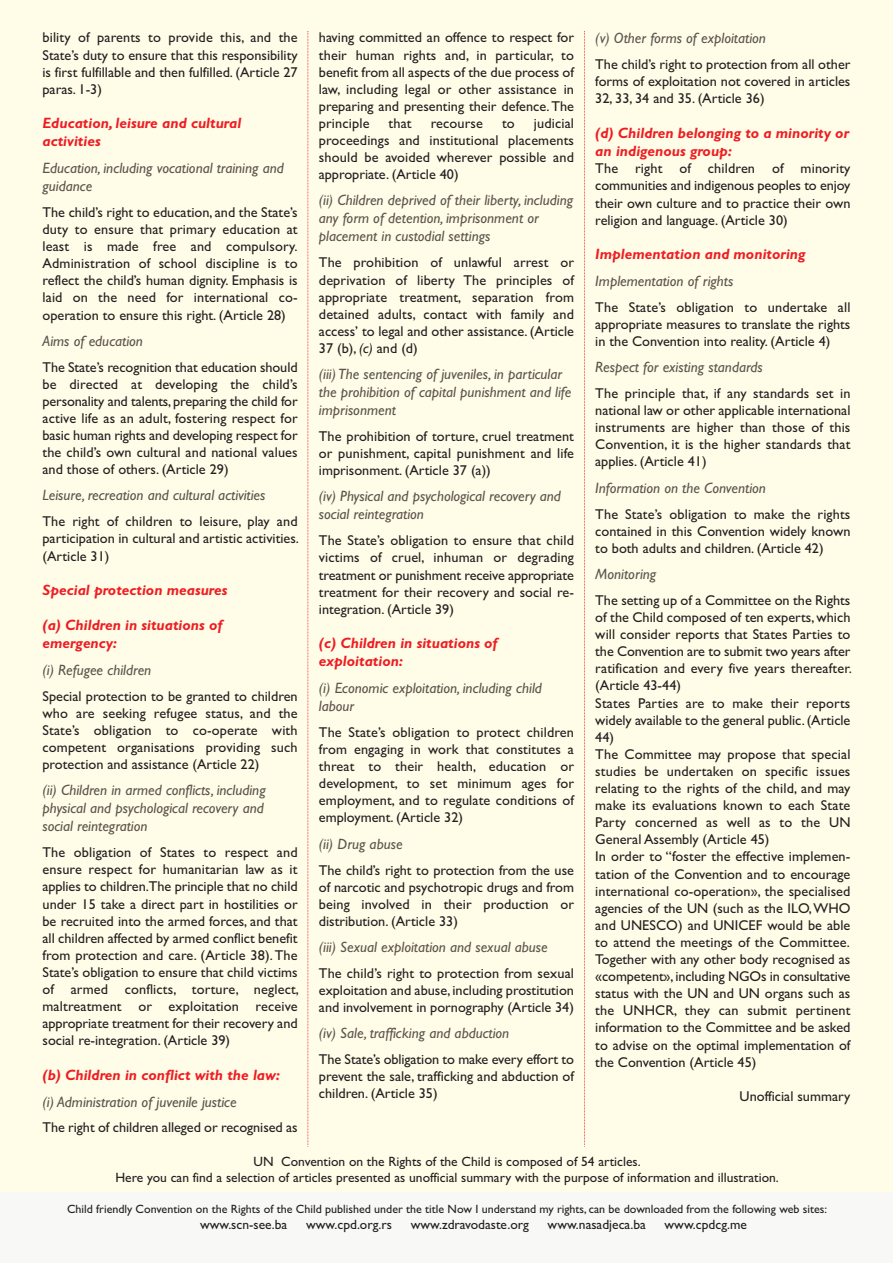
<style>
.page{position:relative;width:893px;height:1263px;background:#fffde8}
.page>*{position:absolute;margin:0;border:0;box-sizing:border-box;transform-origin:0 0}
.t1{font:italic 15px/18px "Gill Sans";color:#5e544e}
.t2{font:italic 700 15px/18px "Gill Sans";color:#ee1d23}
.t3{font:14.25px/17.1px "Gill Sans";color:#231f20;text-align:justify}
.t4{font:13.5px/16.2px "Gill Sans";color:#231f20;text-align:center}
.t5{font:12px "Gill Sans";color:#231f20}
.s1{font-style:italic}
</style>
<div class="page">
<div style="left:0;top:1192px;width:893px;height:71px;background:#f8f8f6"></div>
<svg style="left:307px;top:31px;width:1px;height:1116px"></svg>
<svg style="left:584px;top:31px;width:1px;height:1116px"></svg>
<p class="t3" style="left:43px;top:29px;width:257px">bility of parents to provide this, and the State’s duty to ensure that this responsibility is first fulfillable and then fulfilled. (Article 27 paras. 1-3)</p>
<p class="t2" style="left:43px;top:114px;width:200px">Education, leisure and cultural activities</p>
<p class="t1" style="left:43px;top:159px;width:243px">Education, including vocational training and guidance</p>
<p class="t3" style="left:43px;top:203px;width:257px">The child’s right to education, and the State’s duty to ensure that primary education at least is made free and compulsory.<br>Administration of school discipline is to reflect the child’s human dignity. Emphasis is laid on the need for international co&shy;operation to ensure this right. (Article 28)</p>
<p class="t1" style="left:43px;top:331px;width:102px">Aims of education</p>
<p class="t3" style="left:43px;top:358px;width:257px">The State’s recognition that education should be directed at developing the child’s personality and talents, preparing the child for active life as an adult, fostering respect for basic human rights and developing respect for the child’s own cultural and national values and those of others. (Article 29)</p>
<p class="t1" style="left:43px;top:486px;width:224px">Leisure, recreation and cultural activities</p>
<p class="t3" style="left:43px;top:513px;width:258px">The right of children to leisure, play and participation in cultural and artistic activities. (Article 31)</p>
<p class="t2" style="left:43px;top:581px;width:187px">Special protection measures</p>
<p class="t2" style="left:43px;top:616px;width:181px">(a) Children in situations of emergency:</p>
<p class="t1" style="left:43px;top:660px;width:110px">(i) Refugee children</p>
<p class="t3" style="left:43px;top:687px;width:257px">Special protection to be granted to children who are seeking refugee status, and the State’s obligation to co-operate with competent organisations providing such protection and assistance (Article 22)</p>
<p class="t1" style="left:43px;top:781px;width:225px">(ii) Children in armed conflicts, including physical and psychological recovery and social reintegration</p>
<p class="t3" style="left:43px;top:844px;width:258px">The obligation of States to respect and ensure respect for humanitarian law as it applies to children.The principle that no child under 15 take a direct part in hostilities or be recruited into the armed forces, and that all children affected by armed conflict benefit from protection and care. (Article 38).The State’s obligation to ensure that child victims of armed conflicts, torture, neglect, maltreatment or exploitation receive appropriate treatment for their recovery and social re-integration. (Article 39)</p>
<p class="t2" style="left:43px;top:1066px;width:239px">(b) Children in conflict with the law:</p>
<p class="t1" style="left:43px;top:1092px;width:196px">(i) Administration of juvenile justice</p>
<p class="t3" style="left:43px;top:1119px;width:257px">The right of children alleged or recognised as</p>
<p class="t3" style="left:319px;top:29px;width:257px">having committed an offence to respect for their human rights and, in particular, to benefit from all aspects of the due process of law, including legal or other assistance in preparing and presenting their defence.The principle</p>
<p class="t3" style="left:319px;top:115px;width:257px;text-indent:215px">judicial proceedings and institutional placements should be avoided wherever possible and appropriate. (Article 40)</p>
<p class="t1" style="left:319px;top:191px;width:256px">(ii) Children deprived of their liberty, including any form of detention, imprisonment or placement in custodial settings</p>
<p class="t3" style="left:319px;top:254px;width:257px">The prohibition of unlawful arrest or deprivation of liberty The principles of appropriate treatment, separation from detained adults, contact with family and access’ to legal and other assistance. (Article 37 (b), <span class="s1">(c)</span> and (d)</p>
<p class="t1" style="left:319px;top:365px;width:254px">(iii) The sentencing of juveniles, in particular the prohibition of capital punishment and life imprisonment</p>
<p class="t3" style="left:319px;top:428px;width:257px">The prohibition of torture, cruel treatment or punishment, capital punishment and life imprisonment. (Article 37 (a))</p>
<p class="t1" style="left:319px;top:487px;width:243px">(iv) Physical and psychological recovery and social reintegration</p>
<p class="t3" style="left:319px;top:532px;width:257px">The State’s obligation to ensure that child victims of cruel, inhuman or degrading treatment or punishment receive appropriate treatment for their recovery and social re&shy;integration. (Article 39)</p>
<p class="t2" style="left:319px;top:634px;width:180px">(c) Children in situations of exploitation:</p>
<p class="t1" style="left:319px;top:679px;width:224px">(i) Economic exploitation, including child labour</p>
<p class="t3" style="left:319px;top:723px;width:257px">The State’s obligation to protect children from engaging in work that constitutes a threat to their health, education or development, to set minimum ages for employment, and to regulate conditions of employment. (Article 32)</p>
<p class="t1" style="left:319px;top:834px;width:85px">(ii) Drug abuse</p>
<p class="t3" style="left:319px;top:861px;width:257px">The child’s right to protection from the use of narcotic and psychotropic drugs and from being involved in their production or distribution. (Article 33)</p>
<p class="t1" style="left:319px;top:938px;width:230px">(iii) Sexual exploitation and sexual abuse</p>
<p class="t3" style="left:319px;top:964px;width:257px">The child’s right to protection from sexual exploitation and abuse, including prostitution and involvement in pornography (Article 34)</p>
<p class="t1" style="left:319px;top:1024px;width:192px">(iv) Sale, trafficking and abduction</p>
<p class="t3" style="left:319px;top:1051px;width:257px">The State’s obligation to make every effort to prevent the sale, trafficking and abduction of children. (Article 35)</p>
<p class="t3" style="left:389px;top:115px;width:25px">that</p>
<p class="t3" style="left:431px;top:115px;width:54px">recourse</p>
<p class="t3" style="left:502px;top:115px;width:14px">to</p>
<p class="t1" style="left:595px;top:29px;width:172px">(v) Other forms of exploitation</p>
<p class="t3" style="left:595px;top:56px;width:257px">The child’s right to protection from all other forms of exploitation not covered in articles 32, 33, 34 and 35. (Article 36)</p>
<p class="t2" style="left:595px;top:124px;width:255px">(d) Children belonging to a minority or an indigenous group:</p>
<p class="t3" style="left:595px;top:160px;width:257px">The right of children of minority communities and indigenous peoples to enjoy their own culture and to practice their own religion and language. (Article 30)</p>
<p class="t2" style="left:595px;top:245px;width:212px">Implementation and monitoring</p>
<p class="t1" style="left:595px;top:272px;width:140px">Implementation of rights</p>
<p class="t3" style="left:595px;top:298px;width:257px">The State’s obligation to undertake all appropriate measures to translate the rights in the Convention into reality. (Article 4)</p>
<p class="t1" style="left:595px;top:358px;width:169px">Respect for existing standards</p>
<p class="t3" style="left:595px;top:385px;width:257px">The principle that, if any standards set in national law or other applicable international instruments are higher than those of this Convention, it is the higher standards that applies. (Article 41)</p>
<p class="t1" style="left:595px;top:478px;width:172px">Information on the Convention</p>
<p class="t3" style="left:595px;top:505px;width:257px">The State’s obligation to make the rights contained in this Convention widely known to both adults and children. (Article 42)</p>
<p class="t1" style="left:595px;top:565px;width:62px">Monitoring</p>
<p class="t3" style="left:595px;top:591px;width:258px;text-align:left">The setting up of a Committee on the Rights of the Child composed of ten experts, which will consider reports that States Parties to the Convention are to submit two years after ratification and every five years thereafter. (Article 43-44)<br>States Parties are to make their reports widely available to the general public.(Article 44)<br>The Committee may propose that special studies be undertaken on specific issues relating to the rights of the child, and may make its evaluations known to each State Party concerned as well as to the UN General Assembly (Article 45)<br>In order to “foster the effective implemen&shy;tation of the Convention and to encourage international co-operation», the specialised agencies of the UN (such as the ILO,WHO and UNESCO) and UNICEF would be able to attend the meetings of the Committee.<br>Together with any other body recognised as «competent», including NGOs in consultative status with the UN and UN organs such as the UNHCR, they can submit pertinent information to the Committee and be asked to advise on the optimal implementation of the Convention (Article 45)</p>
<p class="t3" style="left:740px;top:1087px;width:112px">Unofficial summary</p>
<p class="t4" style="left:115px;top:1153px;width:665px">UN Convention on the Rights of the Child is composed of 54 articles.<br>Here you can find a selection of articles presented as unofficial summary with the purpose of information and illustration.</p>
<p class="t5" style="left:67px;top:1202px;width:761px">Child friendly Convention on the Rights of the Child published under the title Now I understand my rights, can be downloaded from the following web sites:</p>
<p class="t4" style="left:200px;top:1217px;width:89px">www.scn-see.ba</p>
<p class="t4" style="left:306px;top:1217px;width:87px">www.cpd.org.rs</p>
<p class="t4" style="left:411px;top:1217px;width:120px">www.zdravodaste.org</p>
<p class="t4" style="left:548px;top:1217px;width:100px">www.nasadjeca.ba</p>
<p class="t4" style="left:665px;top:1217px;width:84px">www.cpdcg.me</p>
</div>
